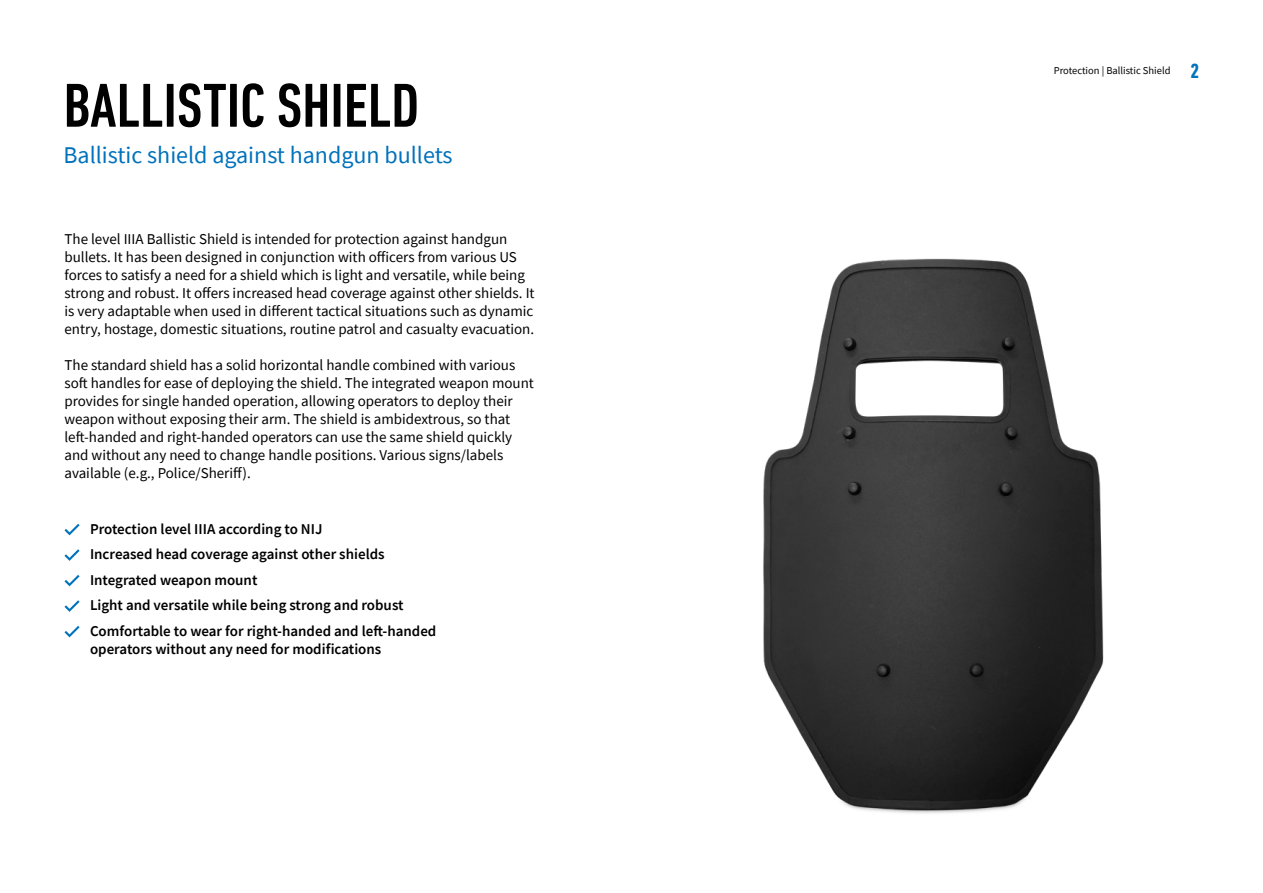
<style>
.page{position:relative;width:1263px;height:893px;background:#fff}
.page>*{position:absolute;margin:0;border:0;box-sizing:border-box;transform-origin:0 0}
.t1{font:500 condensed 63px "DIN Next LT Pro";color:#000}
.t2{font:24px "Source Sans Pro";color:#0072bc}
.t3{font:700 condensed 21px "DIN Next LT Pro";color:#0072bc}
.t4{font:15px/18px "Source Sans Pro";color:#000}
.t5{font:600 15px/25.5px "Source Sans Pro";color:#000}
.t6{font:10.5px "Source Sans Pro";color:#000}
</style>
<div class="page">
<svg style="left:64px;top:524px;width:16px;height:11px"></svg>
<svg style="left:64px;top:549px;width:16px;height:12px"></svg>
<svg style="left:64px;top:575px;width:16px;height:11px"></svg>
<svg style="left:64px;top:600px;width:16px;height:12px"></svg>
<svg style="left:64px;top:626px;width:16px;height:11px"></svg>
<img style="left:763px;top:258px;width:341px;height:555px">
<h1 class="t1" style="left:64px;top:70px;width:357px">BALLISTIC SHIELD</h1>
<h2 class="t2" style="left:64px;top:139px;width:391px">Ballistic shield against handgun bullets</h2>
<p class="t4" style="left:64px;top:230px;width:472px">The level IIIA Ballistic Shield is intended for protection against handgun bullets It. has been designed in conjunction with officers from various US forces to satisfy a need for a shield which is light and versatile, while being strong and robust It. offers increased head coverage against other shields It. is very adaptable when used in different tactical situations such as dynamic entry, hostage, domestic situations, routine patrol and casualty evacuation.</p>
<p class="t4" style="left:64px;top:356px;width:471px">The standard shield has a solid horizontal handle combined with various soft handles for ease of deploying the shield. The integrated weapon mount provides for single handed operation, allowing operators to deploy their weapon without exposing their arm. The shield is ambidextrous, so that left-handed and right-handed operators can use the same shield quickly and without any need to change handle positions. Various signs/labels available g.e( ., Police/Sheriff .(</p>
<p class="t5" style="left:90px;top:516px;width:348px">Protection level IIIA according to NIJ<br>Increased head coverage against other shields Integrated weapon mount<br>Light and versatile while being strong and robust Comfortable to wear for right-handed and left-handed</p>
<p class="t5" style="left:90px;top:636px;width:293px">operators without any need for modifications</p>
<p class="t6" style="left:1054px;top:64px;width:118px">Protection | Ballistic Shield</p>
<h3 class="t3" style="left:1190px;top:59px;width:10px">2</h3>
</div>
